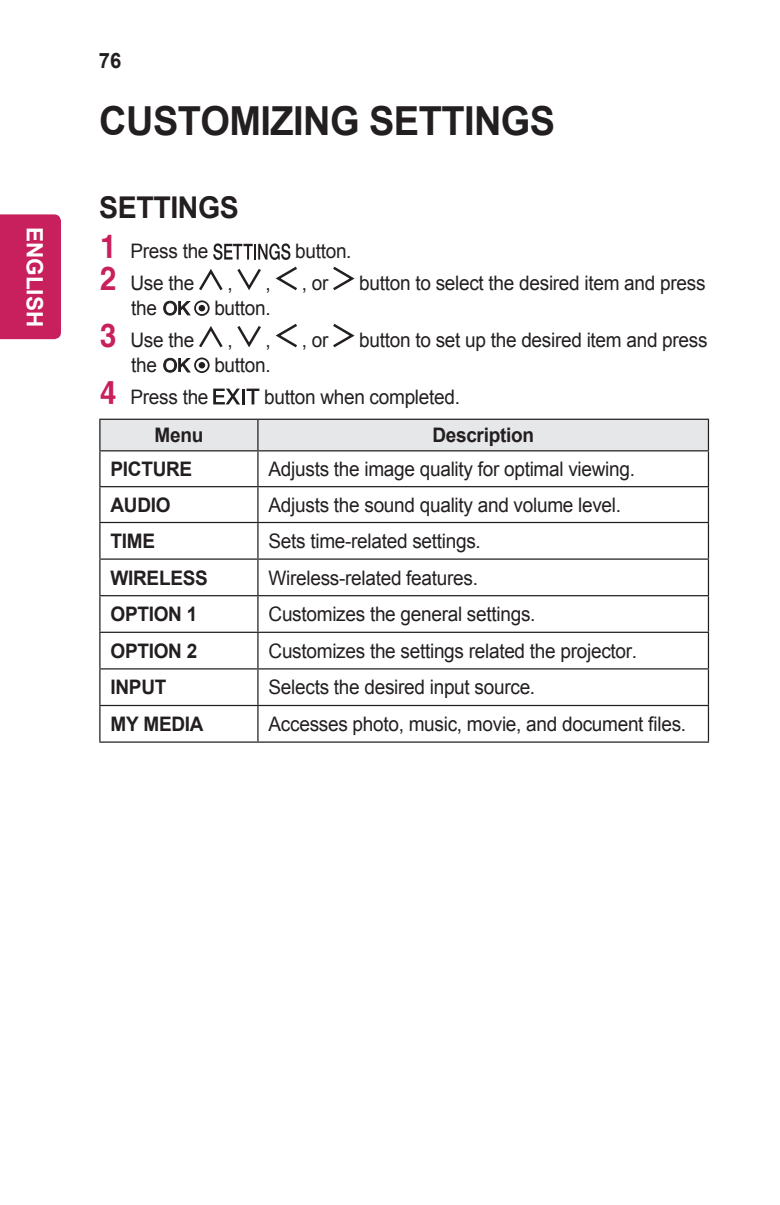
<style>
.page{position:relative;width:780px;height:1205px;background:#fff}
.page>*{position:absolute;margin:0;border:0;box-sizing:border-box;transform-origin:0 0}
._1st_Title{font:700 40px "Arial";letter-spacing:-.015em;color:#231f20;scale:.95 1}
._2nd_Title{font:700 30px "Arial";letter-spacing:-.015em;color:#231f20;scale:.95 1}
.t1{font:700 22.5px "Arial";color:#fff}
.t2{font:700 21.25px "Arial";color:#231f20;scale:.95 1}
.Body{font:20px "Arial";letter-spacing:-.015em;color:#231f20;scale:.95 1}
.Body_Left{font:700 20px "Arial";letter-spacing:-.015em;color:#231f20;scale:.95 1}
.CellHeading{font:700 20px "Arial";letter-spacing:-.015em;color:#231f20;scale:.95 1}
.s1{font-family:"H2 gtr E";font-size:30px;color:#c8205d}
</style>
<div class="page">
<div style="left:0;top:214px;width:61px;height:125px;background:#c8205d"></div>
<svg style="left:213px;top:243px;width:77px;height:17px"></svg>
<svg style="left:199px;top:269px;width:23px;height:21px"></svg>
<svg style="left:237px;top:269px;width:24px;height:21px"></svg>
<svg style="left:275px;top:267px;width:22px;height:23px"></svg>
<svg style="left:333px;top:267px;width:21px;height:23px"></svg>
<svg style="left:163px;top:300px;width:46px;height:16px"></svg>
<svg style="left:199px;top:326px;width:23px;height:21px"></svg>
<svg style="left:237px;top:326px;width:24px;height:21px"></svg>
<svg style="left:275px;top:324px;width:22px;height:23px"></svg>
<svg style="left:333px;top:324px;width:21px;height:23px"></svg>
<svg style="left:163px;top:357px;width:46px;height:16px"></svg>
<svg style="left:213px;top:389px;width:46px;height:15px"></svg>
<div style="left:100px;top:420px;width:607px;height:30px;background:#e6e7e9"></div>
<hr style="left:99px;top:419px;width:159px;height:1px;background:#231f20">
<hr style="left:99px;top:420px;width:1px;height:30px;background:#231f20">
<hr style="left:258px;top:419px;width:451px;height:1px;background:#231f20">
<hr style="left:257px;top:420px;width:1px;height:30px;background:#231f20">
<hr style="left:707px;top:420px;width:2px;height:30px;background:#231f20">
<hr style="left:99px;top:450px;width:159px;height:1px;background:#231f20">
<hr style="left:99px;top:451px;width:1px;height:35px;background:#231f20">
<hr style="left:258px;top:450px;width:451px;height:1px;background:#231f20">
<hr style="left:707px;top:451px;width:2px;height:35px;background:#231f20">
<hr style="left:99px;top:486px;width:159px;height:1px;background:#231f20">
<hr style="left:99px;top:487px;width:1px;height:35px;background:#231f20">
<hr style="left:258px;top:486px;width:451px;height:1px;background:#231f20">
<hr style="left:707px;top:487px;width:2px;height:35px;background:#231f20">
<hr style="left:99px;top:522px;width:159px;height:1px;background:#231f20">
<hr style="left:99px;top:523px;width:1px;height:35px;background:#231f20">
<hr style="left:258px;top:522px;width:451px;height:1px;background:#231f20">
<hr style="left:707px;top:523px;width:2px;height:35px;background:#231f20">
<hr style="left:99px;top:558px;width:159px;height:2px;background:#231f20">
<hr style="left:99px;top:560px;width:1px;height:35px;background:#231f20">
<hr style="left:258px;top:558px;width:451px;height:2px;background:#231f20">
<hr style="left:707px;top:560px;width:2px;height:35px;background:#231f20">
<hr style="left:99px;top:595px;width:159px;height:1px;background:#231f20">
<hr style="left:99px;top:596px;width:1px;height:36px;background:#231f20">
<hr style="left:258px;top:595px;width:451px;height:1px;background:#231f20">
<hr style="left:707px;top:596px;width:2px;height:36px;background:#231f20">
<hr style="left:99px;top:632px;width:159px;height:1px;background:#231f20">
<hr style="left:99px;top:633px;width:1px;height:35px;background:#231f20">
<hr style="left:258px;top:632px;width:451px;height:1px;background:#231f20">
<hr style="left:707px;top:633px;width:2px;height:35px;background:#231f20">
<hr style="left:99px;top:668px;width:159px;height:1px;background:#231f20">
<hr style="left:99px;top:669px;width:1px;height:36px;background:#231f20">
<hr style="left:258px;top:668px;width:451px;height:1px;background:#231f20">
<hr style="left:707px;top:669px;width:2px;height:36px;background:#231f20">
<hr style="left:99px;top:705px;width:159px;height:1px;background:#231f20">
<hr style="left:99px;top:706px;width:1px;height:35px;background:#231f20">
<hr style="left:258px;top:705px;width:451px;height:1px;background:#231f20">
<hr style="left:707px;top:706px;width:2px;height:35px;background:#231f20">
<hr style="left:258px;top:741px;width:451px;height:2px;background:#231f20">
<hr style="left:257px;top:451px;width:1px;height:35px;background:#231f20">
<hr style="left:257px;top:487px;width:1px;height:35px;background:#231f20">
<hr style="left:257px;top:523px;width:1px;height:35px;background:#231f20">
<hr style="left:257px;top:560px;width:1px;height:35px;background:#231f20">
<hr style="left:257px;top:596px;width:1px;height:36px;background:#231f20">
<hr style="left:257px;top:633px;width:1px;height:35px;background:#231f20">
<hr style="left:257px;top:669px;width:1px;height:36px;background:#231f20">
<hr style="left:99px;top:741px;width:159px;height:2px;background:#231f20">
<hr style="left:257px;top:706px;width:1px;height:35px;background:#231f20">
<p class="t1" style="left:50px;top:227px;width:102px;rotate:90deg">ENGLISH</p>
<p class="t2" style="left:99px;top:46px;width:25px">76</p>
<p class="_1st_Title" style="left:99px;top:95px;width:481px">CUSTOMIZING SETTINGS</p>
<p class="_2nd_Title" style="left:99px;top:187px;width:148px">SETTINGS</p>
<p class="Body" style="left:99px;top:238px;width:116px"><span class="s1">1</span> Press the</p>
<p class="Body" style="left:295px;top:238px;width:61px">button.</p>
<p class="Body" style="left:99px;top:270px;width:101px"><span class="s1">2</span> Use the</p>
<p class="Body" style="left:227px;top:270px;width:7px">,</p>
<p class="Body" style="left:265px;top:270px;width:7px">,</p>
<p class="Body" style="left:302px;top:270px;width:29px">, or</p>
<p class="Body" style="left:359px;top:270px;width:366px">button to select the desired item and press</p>
<p class="Body" style="left:131px;top:295px;width:29px">the</p>
<p class="Body" style="left:214px;top:295px;width:61px">button.</p>
<p class="Body" style="left:99px;top:327px;width:101px"><span class="s1">3</span> Use the</p>
<p class="Body" style="left:227px;top:327px;width:7px">,</p>
<p class="Body" style="left:265px;top:327px;width:7px">,</p>
<p class="Body" style="left:302px;top:327px;width:29px">, or</p>
<p class="Body" style="left:359px;top:327px;width:368px">button to set up the desired item and press</p>
<p class="Body" style="left:131px;top:352px;width:29px">the</p>
<p class="Body" style="left:214px;top:352px;width:61px">button.</p>
<p class="Body" style="left:99px;top:384px;width:116px"><span class="s1">4</span> Press the</p>
<p class="Body" style="left:264px;top:384px;width:208px">button when completed.</p>
<p class="CellHeading" style="left:154px;top:422px;width:53px">Menu</p>
<p class="CellHeading" style="left:432px;top:422px;width:109px">Description</p>
<p class="Body_Left" style="left:110px;top:456px;width:87px">PICTURE</p>
<p class="Body" style="left:268px;top:456px;width:387px">Adjusts the image quality for optimal viewing.</p>
<p class="Body_Left" style="left:110px;top:492px;width:65px">AUDIO</p>
<p class="Body" style="left:268px;top:492px;width:372px">Adjusts the sound quality and volume level.</p>
<p class="Body_Left" style="left:110px;top:528px;width:48px">TIME</p>
<p class="Body" style="left:268px;top:528px;width:225px">Sets time-related settings.</p>
<p class="Body_Left" style="left:110px;top:564px;width:104px">WIRELESS</p>
<p class="Body" style="left:268px;top:564px;width:222px">Wireless-related features.</p>
<p class="Body_Left" style="left:110px;top:601px;width:93px">OPTION 1</p>
<p class="Body" style="left:268px;top:601px;width:282px">Customizes the general settings.</p>
<p class="Body_Left" style="left:110px;top:638px;width:93px">OPTION 2</p>
<p class="Body" style="left:268px;top:638px;width:389px">Customizes the settings related the projector.</p>
<p class="Body_Left" style="left:110px;top:674px;width:60px">INPUT</p>
<p class="Body" style="left:268px;top:674px;width:282px">Selects the desired input source.</p>
<p class="Body_Left" style="left:110px;top:711px;width:99px">MY MEDIA</p>
<p class="Body" style="left:268px;top:711px;width:441px">Accesses photo, music, movie, and document files.</p>
</div>
